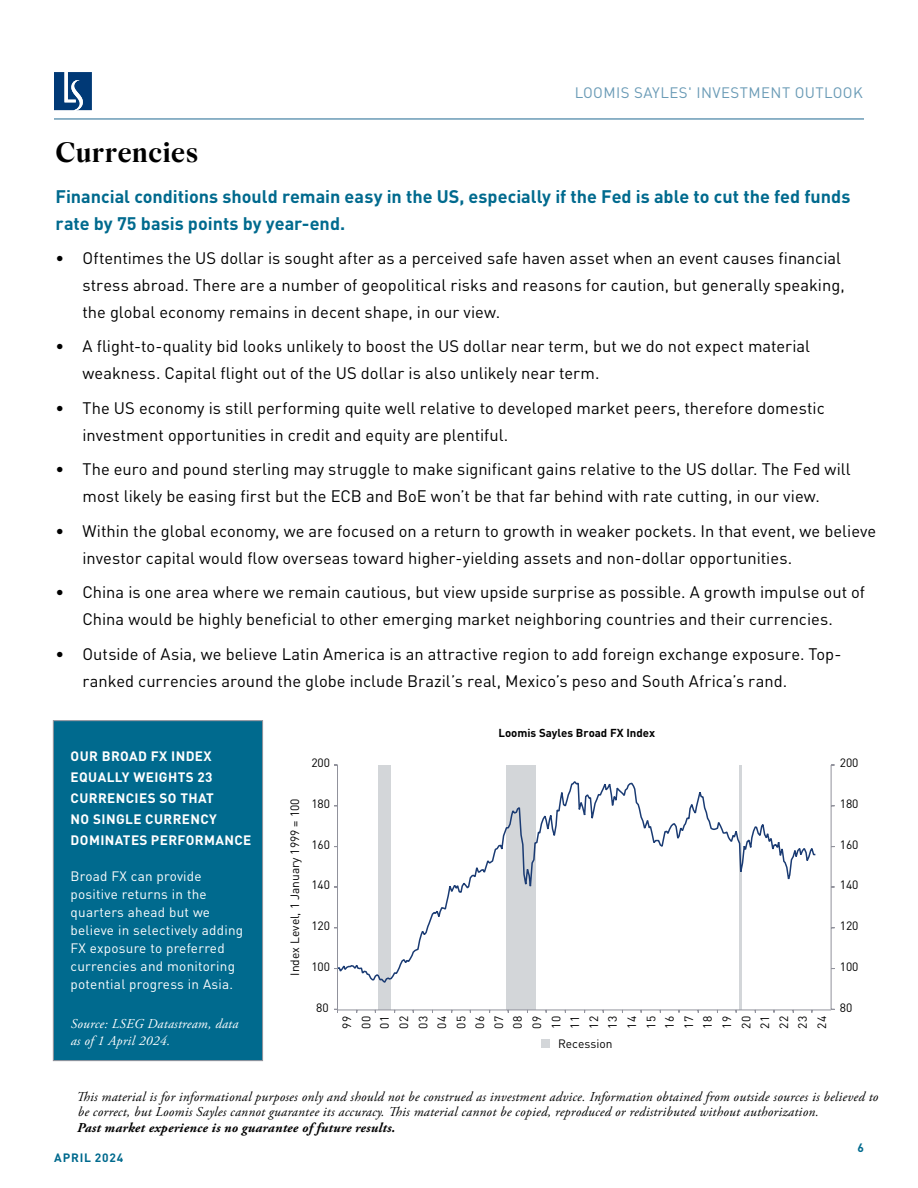
<style>
.page{position:relative;width:918px;height:1188px;background:#fff}
.page>*{position:absolute;margin:0;border:0;box-sizing:border-box;transform-origin:0 0}
.t1{font:700 30px "Wremena";letter-spacing:.015em;color:#000}
.t2{font:700 18px/27px "DINOT";color:#006a8e}
.t3{font:16.5px/27px "DINOT";color:#000}
.t4{font:15px "DINOT";letter-spacing:.03em;color:#6a9bb6}
.t5{font:italic 13.5px/15px "Adobe Garamond Pro";letter-spacing:.02em;color:#000101}
.t6{font:13.5px/18px "DINOT";letter-spacing:.02em;color:#fff}
.t7{font:700 13.5px/21px "DINOT";letter-spacing:.03em;color:#fff}
.t8{font:italic 700 13.5px "Adobe Garamond Pro";letter-spacing:.02em;color:#000101}
.t9{font:italic 13.5px/16.5px "Adobe Garamond Pro";letter-spacing:.02em;color:#fff}
.t10{font:12px/19px "DINOT";color:#000;text-align:justify}
.t11{font:700 12px "DINOT";letter-spacing:.07em;color:#006a8e}
.t12{font:700 11.4px "DINOT";color:#000}
</style>
<div class="page">
<div style="left:53px;top:720px;width:210px;height:341px;background:#006a8e;border:1px solid #91929b"></div>
<div style="left:378px;top:765px;width:13px;height:245px;background:#d3d6d9"></div>
<div style="left:506px;top:765px;width:29px;height:245px;background:#d3d6d9"></div>
<hr style="left:739px;top:765px;width:2px;height:245px;background:#d3d6d9">
<svg style="left:336px;top:779px;width:480px;height:205px"></svg>
<hr style="left:338px;top:1010px;width:493px;height:1px;background:#91929c">
<hr style="left:831px;top:765px;width:1px;height:244px;background:#91929c">
<hr style="left:337px;top:765px;width:1px;height:244px;background:#91929c">
<div style="left:541px;top:1039px;width:9px;height:9px;background:#d3d6d9"></div>
<hr style="left:54px;top:118px;width:810px;height:2px;background:#6a9bb6">
<svg style="left:54px;top:72px;width:38px;height:38px"></svg>
<p class="t4" style="left:575px;top:83px;width:289px">LOOMIS SAYLES' INVESTMENT OUTLOOK</p>
<h1 class="t1" style="left:56px;top:135px;width:144px">Currencies</h1>
<p class="t2" style="left:56px;top:182px;width:796px">Financial conditions should remain easy in the US, especially if the Fed is able to cut the fed funds rate by 75 basis points by year-end.</p>
<p class="t3" style="left:82px;top:244px;width:764px;text-indent:-27px">• Oftentimes the US dollar is sought after as a perceived safe haven asset when an event causes financial stress abroad. There are a number of geopolitical risks and reasons for caution, but generally speaking, the global economy remains in decent shape, in our view.</p>
<p class="t3" style="left:82px;top:333px;width:729px;text-indent:-27px">• A flight-to-quality bid looks unlikely to boost the US dollar near term, but we do not expect material weakness. Capital flight out of the US dollar is also unlikely near term.</p>
<p class="t3" style="left:82px;top:394px;width:744px;text-indent:-27px">• The US economy is still performing quite well relative to developed market peers, therefore domestic investment opportunities in credit and equity are plentiful.</p>
<p class="t3" style="left:56px;top:456px;width:797px;text-align:center">• The euro and pound sterling may struggle to make significant gains relative to the US dollar. The Fed will most likely be easing first but the ECB and BoE won’t be that far behind with rate cutting, in our view.</p>
<p class="t3" style="left:82px;top:517px;width:795px;text-indent:-27px">• Within the global economy, we are focused on a return to growth in weaker pockets. In that event, we believe investor capital would flow overseas toward higher-yielding assets and non-dollar opportunities.</p>
<p class="t3" style="left:56px;top:579px;width:811px;text-align:center">• China is one area where we remain cautious, but view upside surprise as possible. A growth impulse out of<br>China would be highly beneficial to other emerging market neighboring countries and their currencies.</p>
<p class="t3" style="left:82px;top:640px;width:761px;text-indent:-27px">• Outside of Asia, we believe Latin America is an attractive region to add foreign exchange exposure. Top&shy;ranked currencies around the globe include Brazil’s real, Mexico’s peso and South Africa’s rand.</p>
<p class="t7" style="left:71px;top:745px;width:182px">OUR BROAD FX INDEX<br>EQUALLY WEIGHTS 23<br>CURRENCIES SO THAT<br>NO SINGLE CURRENCY<br>DOMINATES PERFORMANCE</p>
<p class="t6" style="left:71px;top:867px;width:174px">Broad FX can provide positive returns in the quarters ahead but we believe in selectively adding<br>FX exposure to preferred currencies and monitoring potential progress in Asia.</p>
<p class="t9" style="left:71px;top:1016px;width:169px">Source: LSEG Datastream, data as of 1 April 2024.</p>
<p class="t10" style="left:311px;top:753px;width:20px">200</p>
<p class="t10" style="left:285px;top:976px;width:179px;rotate:-90deg">Index Level, 1 January 1999 = 100</p>
<p class="t10" style="left:311px;top:794px;width:20px">180</p>
<p class="t10" style="left:311px;top:835px;width:20px">160</p>
<p class="t10" style="left:311px;top:875px;width:20px">140</p>
<p class="t10" style="left:311px;top:916px;width:20px">120</p>
<p class="t10" style="left:311px;top:957px;width:20px">100</p>
<p class="t10" style="left:316px;top:998px;width:14px">80</p>
<p class="t12" style="left:498px;top:725px;width:158px">Loomis Sayles Broad FX Index</p>
<p class="t10" style="left:337px;top:1029px;width:14px;rotate:-90deg">99<br>00<br>01<br>02<br>03<br>04<br>05<br>06<br>07<br>08<br>09<br>10<br>11<br>12<br>13<br>14<br>15<br>16<br>17<br>18<br>19<br>20<br>21<br>22<br>23<br>24</p>
<p class="t10" style="left:558px;top:1034px;width:56px">Recession</p>
<p class="t10" style="left:840px;top:753px;width:20px">200</p>
<p class="t10" style="left:840px;top:794px;width:20px">180</p>
<p class="t10" style="left:840px;top:835px;width:20px">160</p>
<p class="t10" style="left:840px;top:875px;width:20px">140</p>
<p class="t10" style="left:840px;top:916px;width:20px">120</p>
<p class="t10" style="left:840px;top:957px;width:20px">100</p>
<p class="t10" style="left:840px;top:998px;width:14px">80</p>
<p class="t5" style="left:76px;top:1089px;width:803px">This material is for informational purposes only and should not be construed as investment advice. Information obtained from outside sources is believed to be correct, but Loomis Sayles cannot guarantee its accuracy. This material cannot be copied, reproduced or redistributed without authorization.</p>
<p class="t8" style="left:77px;top:1120px;width:320px">Past market experience is no guarantee of future results.</p>
<p class="t11" style="left:54px;top:1150px;width:71px">APRIL 2024</p>
<p class="t11" style="left:857px;top:1140px;width:8px">6</p>
</div>
